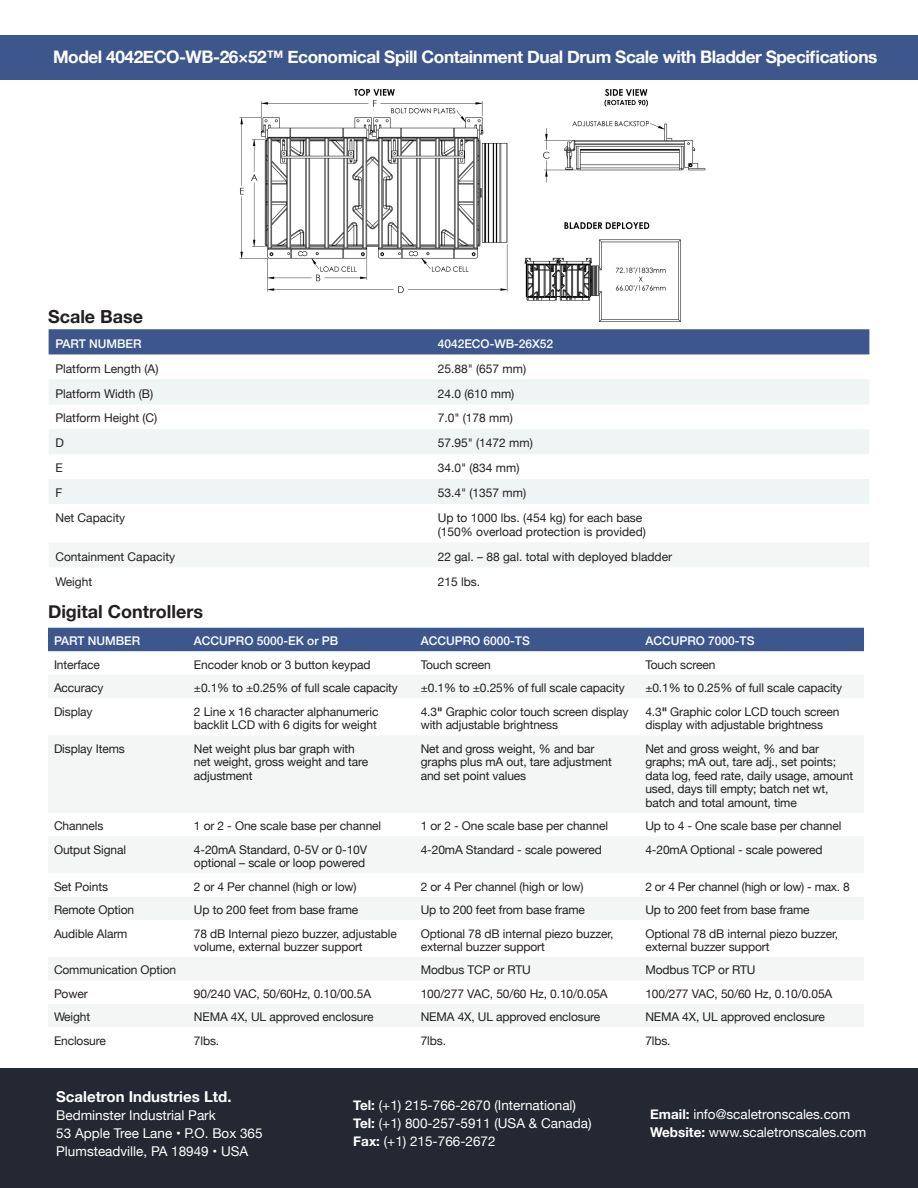
<style>
.page{position:relative;width:918px;height:1188px;background:#fff}
.page>*{position:absolute;margin:0;border:0;box-sizing:border-box;transform-origin:0 0}
.t1{font:700 18px "Helvetica Neue";color:#231f20}
.t2{font:700 17.25px "Helvetica Neue";letter-spacing:-.025em;color:#fff}
.t3{font:700 15px "Helvetica Neue";color:#fff}
.t4{font:13.5px "Helvetica Neue";color:#fff}
.t5{font:12px/13.5px "Helvetica Neue";letter-spacing:-.01em;color:#231f20}
.t6{font:500 12px "Helvetica Neue";color:#fff}
.s1{font-weight:700}
</style>
<div class="page">
<div style="left:0;top:1068px;width:918px;height:120px;background:#232832"></div>
<img style="left:239px;top:88px;width:467px;height:234px">
<div style="left:0;top:36px;width:918px;height:44px;background:#3d578d"></div>
<div style="left:49px;top:329px;width:820px;height:25px;background:#3d578d"></div>
<svg style="left:49px;top:380px;width:820px;height:124px;fill:#eff5f4"></svg>
<div style="left:49px;top:543px;width:820px;height:24px;background:#f3f6f4"></div>
<div style="left:48px;top:628px;width:816px;height:23px;background:#3d578d"></div>
<svg style="left:48px;top:675px;width:816px;height:305px;fill:#f3f6f4"></svg>
<div style="left:48px;top:1004px;width:816px;height:23px;background:#f3f6f4"></div>
<p class="t2" style="left:53px;top:43px;width:826px">Model 4042ECO-WB-26×52™ Economical Spill Containment Dual Drum Scale with Bladder Specifications</p>
<p class="t1" style="left:48px;top:303px;width:97px">Scale Base</p>
<p class="t6" style="left:55px;top:334px;width:88px">PART NUMBER</p>
<p class="t6" style="left:438px;top:334px;width:117px">4042ECO-WB-26X52</p>
<p class="t5" style="left:55px;top:362px;width:105px">Platform Length (A)</p>
<p class="t5" style="left:438px;top:362px;width:90px">25.88" (657 mm)</p>
<p class="t5" style="left:55px;top:387px;width:99px">Platform Width (B)</p>
<p class="t5" style="left:438px;top:387px;width:78px">24.0 (610 mm)</p>
<p class="t5" style="left:55px;top:412px;width:103px">Platform Height (C)</p>
<p class="t5" style="left:438px;top:412px;width:77px">7.0" (178 mm)</p>
<p class="t5" style="left:55px;top:437px;width:10px">D</p>
<p class="t5" style="left:438px;top:437px;width:97px">57.95" (1472 mm)</p>
<p class="t5" style="left:55px;top:462px;width:9px">E</p>
<p class="t5" style="left:438px;top:462px;width:83px">34.0" (834 mm)</p>
<p class="t5" style="left:55px;top:487px;width:8px">F</p>
<p class="t5" style="left:438px;top:487px;width:90px">53.4" (1357 mm)</p>
<p class="t5" style="left:55px;top:512px;width:71px">Net Capacity</p>
<p class="t5" style="left:438px;top:512px;width:206px">Up to 1000 lbs. (454 kg) for each base</p>
<p class="t5" style="left:438px;top:525px;width:210px">(150% overload protection is provided)</p>
<p class="t5" style="left:55px;top:550px;width:121px">Containment Capacity</p>
<p class="t5" style="left:438px;top:550px;width:236px">22 gal. – 88 gal. total with deployed bladder</p>
<p class="t5" style="left:55px;top:575px;width:38px">Weight</p>
<p class="t5" style="left:438px;top:575px;width:44px">215 lbs.</p>
<p class="t1" style="left:48px;top:598px;width:157px">Digital Controllers</p>
<p class="t6" style="left:54px;top:632px;width:88px">PART NUMBER</p>
<p class="t6" style="left:194px;top:632px;width:146px">ACCUPRO 5000-EK or PB</p>
<p class="t6" style="left:421px;top:632px;width:111px">ACCUPRO 6000-TS</p>
<p class="t6" style="left:645px;top:632px;width:111px">ACCUPRO 7000-TS</p>
<p class="t5" style="left:54px;top:659px;width:47px">Interface</p>
<p class="t5" style="left:194px;top:659px;width:178px">Encoder knob or 3 button keypad</p>
<p class="t5" style="left:421px;top:659px;width:72px">Touch screen</p>
<p class="t5" style="left:645px;top:659px;width:72px">Touch screen</p>
<p class="t5" style="left:54px;top:682px;width:51px">Accuracy</p>
<p class="t5" style="left:194px;top:682px;width:205px">±0.1% to ±0.25% of full scale capacity</p>
<p class="t5" style="left:421px;top:682px;width:205px">±0.1% to ±0.25% of full scale capacity</p>
<p class="t5" style="left:645px;top:682px;width:198px">±0.1% to 0.25% of full scale capacity</p>
<p class="t5" style="left:54px;top:705px;width:40px">Display</p>
<p class="t5" style="left:194px;top:705px;width:186px">2 Line x 16 character alphanumeric backlit LCD with 6 digits for weight</p>
<p class="t5" style="left:421px;top:706px;width:209px">4.3<span class="s1">"</span> Graphic color touch screen display with adjustable brightness</p>
<p class="t5" style="left:645px;top:706px;width:196px">4.3<span class="s1">"</span> Graphic color LCD touch screen display with adjustable brightness</p>
<p class="t5" style="left:54px;top:743px;width:72px">Display Items</p>
<p class="t5" style="left:194px;top:743px;width:176px">Net weight plus bar graph with net weight, gross weight and tare adjustment</p>
<p class="t5" style="left:421px;top:743px;width:193px">Net and gross weight, % and bar graphs plus mA out, tare adjustment and set point values</p>
<p class="t5" style="left:645px;top:743px;width:209px">Net and gross weight, % and bar graphs; mA out, tare adj., set points; data log, feed rate, daily usage, amount used, days till empty; batch net wt, batch and total amount, time</p>
<p class="t5" style="left:54px;top:820px;width:51px">Channels</p>
<p class="t5" style="left:194px;top:820px;width:189px">1 or 2 - One scale base per channel</p>
<p class="t5" style="left:421px;top:820px;width:189px">1 or 2 - One scale base per channel</p>
<p class="t5" style="left:645px;top:820px;width:198px">Up to 4 - One scale base per channel</p>
<p class="t5" style="left:54px;top:843px;width:74px">Output Signal</p>
<p class="t5" style="left:194px;top:843px;width:175px">4-20mA Standard, 0-5V or 0-10V optional – scale or loop powered</p>
<p class="t5" style="left:421px;top:843px;width:183px">4-20mA Standard - scale powered</p>
<p class="t5" style="left:645px;top:843px;width:179px">4-20mA Optional - scale powered</p>
<p class="t5" style="left:54px;top:880px;width:56px">Set Points</p>
<p class="t5" style="left:194px;top:880px;width:164px">2 or 4 Per channel (high or low)</p>
<p class="t5" style="left:421px;top:880px;width:164px">2 or 4 Per channel (high or low)</p>
<p class="t5" style="left:645px;top:880px;width:206px">2 or 4 Per channel (high or low) - max. 8</p>
<p class="t5" style="left:54px;top:904px;width:82px">Remote Option</p>
<p class="t5" style="left:194px;top:904px;width:166px">Up to 200 feet from base frame</p>
<p class="t5" style="left:421px;top:904px;width:166px">Up to 200 feet from base frame</p>
<p class="t5" style="left:645px;top:904px;width:166px">Up to 200 feet from base frame</p>
<p class="t5" style="left:54px;top:927px;width:75px">Audible Alarm</p>
<p class="t5" style="left:194px;top:927px;width:204px">78 dB Internal piezo buzzer, adjustable volume, external buzzer support</p>
<p class="t5" style="left:421px;top:927px;width:194px">Optional 78 dB internal piezo buzzer, external buzzer support</p>
<p class="t5" style="left:645px;top:927px;width:194px">Optional 78 dB internal piezo buzzer, external buzzer support</p>
<p class="t5" style="left:54px;top:964px;width:124px">Communication Option</p>
<p class="t5" style="left:421px;top:964px;width:112px">Modbus TCP or RTU</p>
<p class="t5" style="left:645px;top:964px;width:112px">Modbus TCP or RTU</p>
<p class="t5" style="left:54px;top:988px;width:35px">Power</p>
<p class="t5" style="left:194px;top:988px;width:179px">90/240 VAC, 50/60Hz, 0.10/00.5A</p>
<p class="t5" style="left:421px;top:988px;width:189px">100/277 VAC, 50/60 Hz, 0.10/0.05A</p>
<p class="t5" style="left:645px;top:988px;width:189px">100/277 VAC, 50/60 Hz, 0.10/0.05A</p>
<p class="t5" style="left:54px;top:1011px;width:38px">Weight</p>
<p class="t5" style="left:194px;top:1011px;width:181px">NEMA 4X, UL approved enclosure</p>
<p class="t5" style="left:421px;top:1011px;width:181px">NEMA 4X, UL approved enclosure</p>
<p class="t5" style="left:645px;top:1011px;width:181px">NEMA 4X, UL approved enclosure</p>
<p class="t5" style="left:54px;top:1034px;width:53px">Enclosure</p>
<p class="t5" style="left:194px;top:1034px;width:27px">7lbs.</p>
<p class="t5" style="left:421px;top:1034px;width:27px">7lbs.</p>
<p class="t5" style="left:645px;top:1034px;width:27px">7lbs.</p>
<p class="t3" style="left:56px;top:1085px;width:177px">Scaletron Industries Ltd.</p>
<p class="t4" style="left:56px;top:1106px;width:161px">Bedminster Industrial Park</p>
<p class="t4" style="left:56px;top:1124px;width:208px">53 Apple Tree Lane • P.O. Box 365</p>
<p class="t4" style="left:56px;top:1142px;width:194px">Plumsteadville, PA 18949 • USA</p>
<p class="t4" style="left:353px;top:1096px;width:224px"><span class="s1">Tel:</span> (+1) 215-766-2670 (International)</p>
<p class="t4" style="left:353px;top:1114px;width:240px"><span class="s1">Tel:</span> (+1) 800-257-5911 (USA &amp; Canada)</p>
<p class="t4" style="left:353px;top:1132px;width:144px"><span class="s1">Fax:</span> (+1) 215-766-2672</p>
<p class="t4" style="left:650px;top:1105px;width:202px"><span class="s1">Email:</span> info@scaletronscales.com</p>
<p class="t4" style="left:650px;top:1123px;width:218px"><span class="s1">Website:</span> www.scaletronscales.com</p>
</div>
